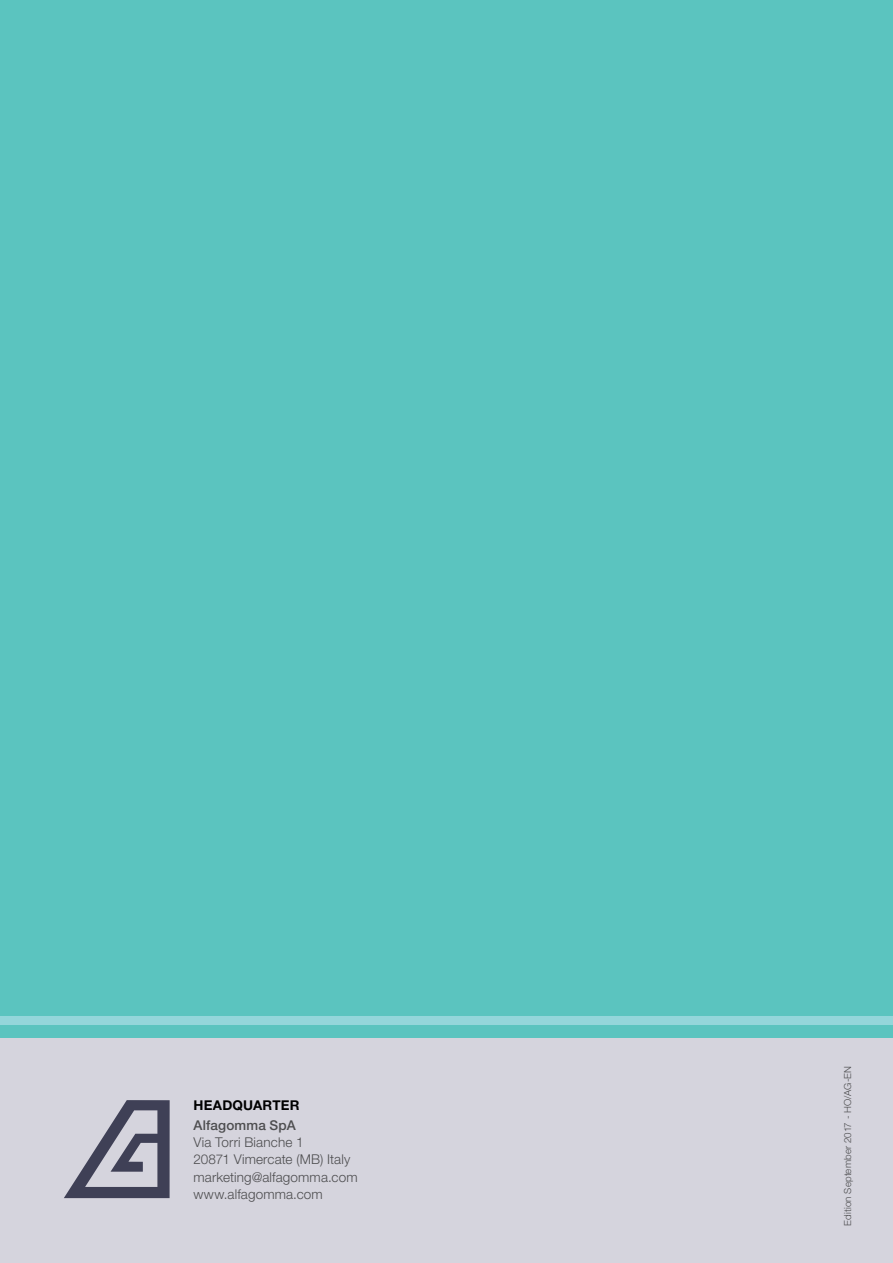
<style>
.page{position:relative;width:893px;height:1263px;background:#fff}
.page>*{position:absolute;margin:0;border:0;box-sizing:border-box;transform-origin:0 0}
.t1{font:300 13.5px/17.2px "Helvetica Neue LT Std";letter-spacing:.01em;color:#4d4d4f}
.t2{font:500 13.5px "Helvetica Neue LT Std";letter-spacing:.01em;color:#4d4d4f}
.t3{font:700 13.5px "Helvetica Neue LT Std";letter-spacing:.015em;color:#000}
.t4{font:300 9.75px "Helvetica Neue LT Std";letter-spacing:.02em;color:#4d4d4f}
</style>
<div class="page">
<div style="left:0;top:0;width:893px;height:1025px;background:#5bc4bf"></div>
<div style="left:0;top:1037px;width:893px;height:226px;background:#d5d4dd"></div>
<div style="left:0;top:1016px;width:893px;height:21px;background:#5bc4bf"></div>
<div style="left:0;top:1016px;width:893px;height:9px;background:#94d6da"></div>
<svg style="left:64px;top:1100px;width:106px;height:98px"></svg>
<p class="t3" style="left:193px;top:1097px;width:108px">HEADQUARTER</p>
<p class="t2" style="left:193px;top:1117px;width:104px">Alfagomma SpA</p>
<p class="t1" style="left:193px;top:1133px;width:166px">Via Torri Bianche 1<br>20871 Vimercate (MB) Italy marketing@alfagomma.com www.alfagomma.com</p>
<p class="t4" style="left:842px;top:1226px;width:162px;rotate:-90deg">Edition September 2017 - HO/AG-EN</p>
</div>
